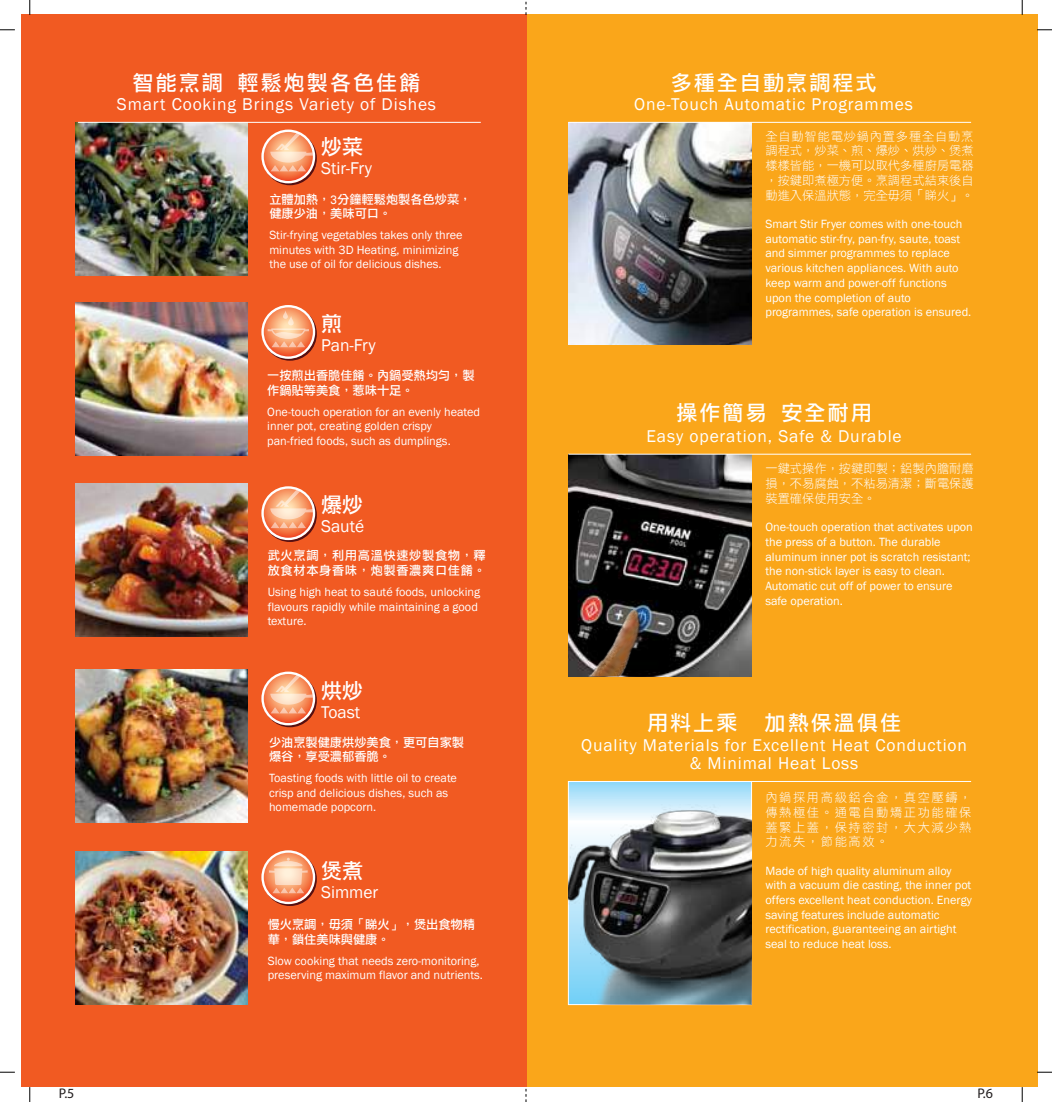
<style>
.page{position:relative;width:1052px;height:1102px;background:#fff}
.page>*{position:absolute;margin:0;border:0;box-sizing:border-box;transform-origin:0 0}
.t1{font:21px "DF Li Hei Md WIN BF";letter-spacing:.1em;color:#fff}
.t2{font:21px "DF Li Hei Md HK BF";color:#fff}
.t3{font:17.5px/17.5px "Franklin Gothic";letter-spacing:.05em;color:#fff;text-align:center}
.t4{font:14px "Myriad";color:#231f20}
.t5{font:12.25px/14.7px "Franklin Gothic";color:#fff}
.t6{font:12.25px/14.7px "DF Li Hei W3 WIN BF";color:#fff;text-align:justify}
.t7{font:12.25px/14.7px "DF Li Hei Md HK BF";letter-spacing:-.005em;color:#fff}
.t8{font:12.25px/14.7px "DF Li Hei Md HK BF";letter-spacing:.05em;color:#fff}
</style>
<div class="page">
<div style="left:526px;top:15px;width:511px;height:1071px;background:#faa61a"></div>
<div style="left:22px;top:15px;width:505px;height:1071px;background:#f15a22"></div>
<svg style="left:570px;top:783px;width:180px;height:11px;background:#a0ddf9"></svg>
<img style="left:75px;top:122px;width:172px;height:153px">
<div style="left:263px;top:131px;width:54px;height:54px;border:2px solid #560f11;border-radius:50%"></div>
<svg style="left:263px;top:131px;width:51px;height:51px"></svg>
<div style="left:261px;top:129px;width:54px;height:54px;border:2px solid #fff;border-radius:50%"></div>
<svg style="left:270px;top:131px;width:43px;height:40px;background:#f8b28c"></svg>
<img style="left:75px;top:851px;width:172px;height:153px">
<div style="left:263px;top:852px;width:54px;height:53px;border:2px solid #560f11;border-radius:50%"></div>
<svg style="left:263px;top:851px;width:51px;height:51px"></svg>
<div style="left:261px;top:850px;width:54px;height:54px;border:2px solid #fff;border-radius:50%"></div>
<svg style="left:269px;top:857px;width:39px;height:36px"></svg>
<img style="left:75px;top:302px;width:172px;height:153px">
<div style="left:263px;top:307px;width:54px;height:53px;border:2px solid #560f11;border-radius:50%"></div>
<svg style="left:263px;top:306px;width:51px;height:51px"></svg>
<div style="left:261px;top:305px;width:54px;height:54px;border:2px solid #fff;border-radius:50%"></div>
<svg style="left:263px;top:306px;width:46px;height:41px;background:#f8ad83"></svg>
<img style="left:75px;top:484px;width:172px;height:153px">
<div style="left:263px;top:488px;width:54px;height:54px;border:2px solid #560f11;border-radius:50%"></div>
<svg style="left:263px;top:487px;width:51px;height:52px"></svg>
<div style="left:261px;top:486px;width:54px;height:54px;border:2px solid #fff;border-radius:50%"></div>
<svg style="left:263px;top:488px;width:50px;height:40px;background:#f8ae87"></svg>
<img style="left:75px;top:669px;width:172px;height:153px">
<div style="left:263px;top:673px;width:54px;height:54px;border:2px solid #560f11;border-radius:50%"></div>
<svg style="left:263px;top:672px;width:51px;height:52px"></svg>
<div style="left:261px;top:671px;width:54px;height:54px;border:2px solid #fff;border-radius:50%"></div>
<svg style="left:263px;top:673px;width:50px;height:40px;background:#f8ad87"></svg>
<hr style="left:78px;top:122px;width:403px;height:1px;background:#fff">
<img style="left:568px;top:454px;width:183px;height:222px">
<img style="left:568px;top:584px;width:103px;height:92px">
<img style="left:568px;top:794px;width:183px;height:210px">
<img style="left:568px;top:123px;width:183px;height:221px">
<hr style="left:568px;top:122px;width:403px;height:1px;background:#fff">
<hr style="left:568px;top:453px;width:403px;height:1px;background:#fff">
<hr style="left:568px;top:781px;width:403px;height:1px;background:#fff">
<svg style="left:0;top:29px;width:15px;height:1px"></svg>
<svg style="left:29px;top:0;width:1px;height:15px"></svg>
<svg style="left:29px;top:1086px;width:1px;height:15px"></svg>
<svg style="left:1022px;top:0;width:1px;height:15px"></svg>
<svg style="left:1022px;top:1086px;width:1px;height:15px"></svg>
<svg style="left:1037px;top:1071px;width:15px;height:1px"></svg>
<svg style="left:1037px;top:29px;width:15px;height:1px"></svg>
<svg style="left:0;top:1071px;width:15px;height:1px"></svg>
<h1 class="t1" style="left:133px;top:72px;width:289px">智能烹調 輕鬆炮製各色佳餚</h1>
<h2 class="t3" style="left:117px;top:95px;width:321px">Smart Cooking Brings Variety of Dishes</h2>
<h1 class="t2" style="left:321px;top:136px;width:43px">炒菜</h1>
<h2 class="t3" style="left:321px;top:160px;width:52px">Stir-Fry</h2>
<p class="t7" style="left:269px;top:191px;width:204px">立體加熱，3分鐘輕鬆炮製各色炒菜，健康少油，美味可口。</p>
<p class="t5" style="left:269px;top:228px;width:195px">Stir-frying vegetables takes only three minutes with 3D Heating, minimizing the use of oil for delicious dishes.</p>
<h1 class="t2" style="left:321px;top:313px;width:22px">煎</h1>
<h2 class="t3" style="left:321px;top:336px;width:56px">Pan-Fry</h2>
<p class="t7" style="left:267px;top:368px;width:209px">一按煎出香脆佳餚。內鍋受熱均勻，製作鍋貼等美食，惹味十足。</p>
<p class="t5" style="left:267px;top:404px;width:214px">One-touch operation for an evenly heated inner pot, creating golden crispy pan-fried foods, such as dumplings.</p>
<h1 class="t2" style="left:321px;top:494px;width:43px">爆炒</h1>
<h2 class="t3" style="left:321px;top:517px;width:45px">Sauté</h2>
<p class="t8" style="left:268px;top:548px;width:220px">武火烹調，利用高溫快速炒製食物，釋放食材本身香味，炮製香濃爽口佳餚。</p>
<p class="t5" style="left:268px;top:584px;width:214px">Using high heat to sauté foods, unlocking flavours rapidly while maintaining a good texture.</p>
<h1 class="t2" style="left:321px;top:679px;width:43px">烘炒</h1>
<h2 class="t3" style="left:321px;top:703px;width:41px">Toast</h2>
<p class="t7" style="left:269px;top:734px;width:197px">少油烹製健康烘炒美食，更可自家製爆谷，享受濃郁香脆。</p>
<p class="t5" style="left:269px;top:770px;width:189px">Toasting foods with little oil to create crisp and delicious dishes, such as homemade popcorn.</p>
<h1 class="t2" style="left:321px;top:860px;width:43px">煲煮</h1>
<h2 class="t3" style="left:321px;top:884px;width:59px">Simmer</h2>
<p class="t7" style="left:268px;top:916px;width:209px">慢火烹調，毋須「睇火」，煲出食物精華，鎖住美味與健康。</p>
<p class="t5" style="left:268px;top:953px;width:217px">Slow cooking that needs zero-monitoring, preserving maximum flavor and nutrients.</p>
<h1 class="t1" style="left:671px;top:72px;width:207px">多種全自動烹調程式</h1>
<h2 class="t3" style="left:634px;top:95px;width:280px">One-Touch Automatic Programmes</h2>
<p class="t6" style="left:765px;top:129px;width:210px">全自動智能電炒鍋內置多種全自動烹調程式，炒菜、煎、爆炒、烘炒、煲煮樣樣皆能，一機可以取代多種廚房電器，按鍵即煮極方便。烹調程式結束後自動進入保溫狀態，完全毋須「睇火」。</p>
<p class="t5" style="left:765px;top:217px;width:207px">Smart Stir Fryer comes with one-touch automatic stir-fry, pan-fry, saute, toast and simmer programmes to replace various kitchen appliances. With auto keep warm and power-off functions upon the completion of auto programmes, safe operation is ensured.</p>
<h1 class="t1" style="left:676px;top:402px;width:197px">操作簡易 安全耐用</h1>
<h2 class="t3" style="left:646px;top:428px;width:257px">Easy operation, Safe &amp; Durable</h2>
<p class="t6" style="left:765px;top:461px;width:210px">一鍵式操作，按鍵即製；鋁製內膽耐磨損，不易腐蝕，不粘易清潔；斷電保護裝置確保使用安全。</p>
<p class="t5" style="left:765px;top:520px;width:209px">One-touch operation that activates upon the press of a button. The durable aluminum inner pot is scratch resistant; the non-stick layer is easy to clean.<br>Automatic cut off of power to ensure safe operation.</p>
<h1 class="t1" style="left:647px;top:711px;width:92px">用料上乘</h1>
<h1 class="t1" style="left:764px;top:711px;width:138px">加熱保溫俱佳</h1>
<h2 class="t3" style="left:581px;top:737px;width:387px">Quality Materials for Excellent Heat Conduction &amp; Minimal Heat Loss</h2>
<p class="t6" style="left:765px;top:790px;width:208px">內鍋採用高級鋁合金，真空壓鑄，傳熱極佳。通電自動矯正功能確保蓋緊上蓋，保持密封，大大減少熱力流失，節能高效。</p>
<p class="t5" style="left:765px;top:863px;width:208px">Made of high quality aluminum alloy with a vacuum die casting, the inner pot offers excellent heat conduction. Energy saving features include automatic rectification, guaranteeing an airtight seal to reduce heat loss.</p>
<p class="t4" style="left:59px;top:1086px;width:17px">P.5</p>
<p class="t4" style="left:977px;top:1086px;width:17px">P.6</p>
</div>
